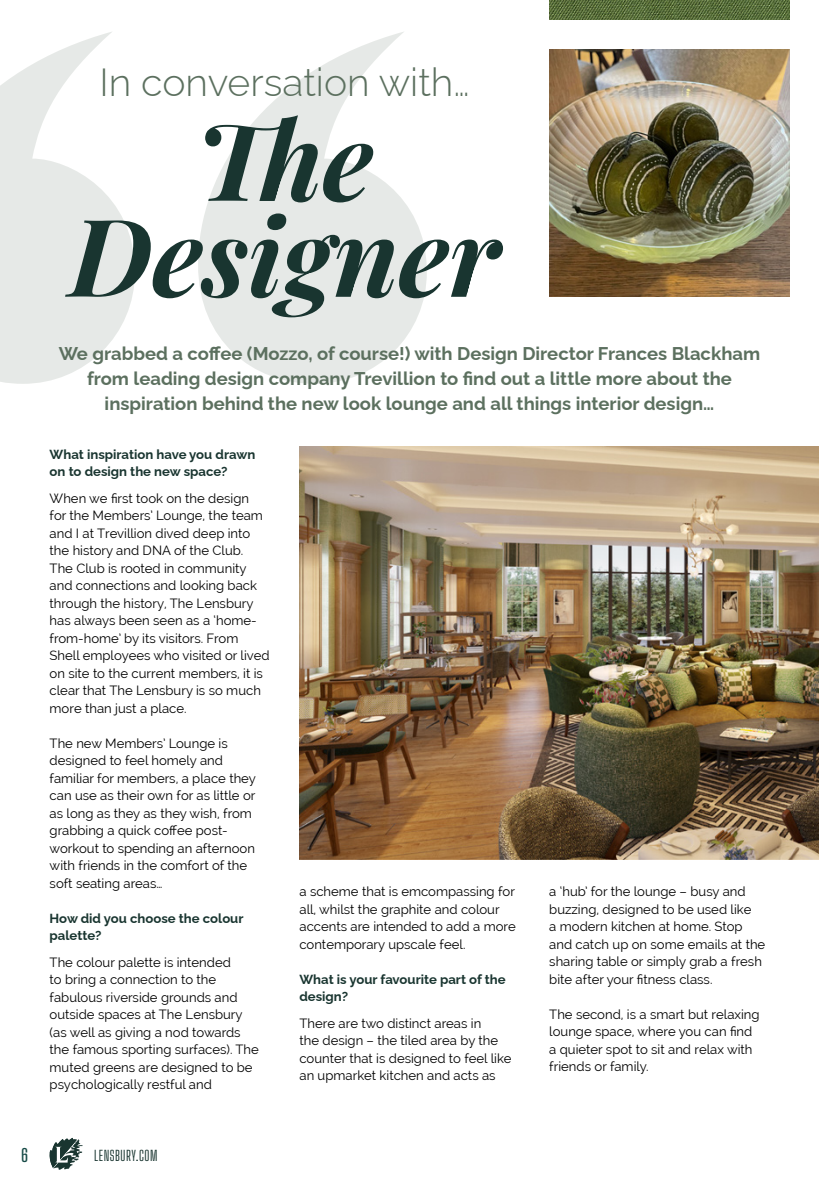
<style>
.page{position:relative;width:819px;height:1191px;background:#fff}
.page>*{position:absolute;margin:0;border:0;box-sizing:border-box;transform-origin:0 0}
.t1{font:italic 700 107.8px/95.7px "Playfair Display";color:#193530;text-align:center}
.t2{font:300 39.02px "Raleway";color:#5c705f}
.t3{font:700 18.38px/25.4px "Raleway";color:#5c705f;text-align:center}
.t4{font:600 17.5px "Big Shoulders Display";color:#174b47}
.t5{font:14px "Big Shoulders Display";letter-spacing:.04em;color:#193530}
.t6{font:13.12px/17.5px "Raleway";color:#000}
.t7{font:700 13.12px/17.5px "Raleway";color:#193530}
</style>
<div class="page">
<svg style="left:0;top:32px;width:427px;height:352px;fill:#e6e9e7"></svg>
<img style="left:549px;top:50px;width:240px;height:247px">
<img style="left:549px;top:0;width:240px;height:20px">
<img style="left:299px;top:446px;width:520px;height:413px">
<svg style="left:49px;top:1137px;width:34px;height:32px"></svg>
<h2 class="t2" style="left:99px;top:51px;width:372px">In conversation with…</h2>
<h1 class="t1" style="left:69px;top:102px;width:432px">The<br>Designer</h1>
<h3 class="t3" style="left:59px;top:339px;width:702px">We grabbed a coffee (Mozzo, of course!) with Design Director Frances Blackham from leading design company Trevillion to find out a little more about the inspiration behind the new look lounge and all things interior design…</h3>
<p class="t7" style="left:50px;top:444px;width:207px">What inspiration have you drawn on to design the new space?</p>
<p class="t6" style="left:50px;top:489px;width:221px">When we first took on the design<br>for the Members’ Lounge, the team and I at Trevillion dived deep into the history and DNA of the Club.<br>The Club is rooted in community and connections and looking back through the history, The Lensbury has always been seen as a ‘home&shy;from-home’ by its visitors. From<br>Shell employees who visited or lived on site to the current members, it is clear that The Lensbury is so much more than just a place.</p>
<p class="t6" style="left:50px;top:734px;width:208px">The new Members’ Lounge is designed to feel homely and familiar for members, a place they can use as their own for as little or as long as they as they wish, from grabbing a quick coffee post&shy;workout to spending an afternoon with friends in the comfort of the soft seating areas…</p>
<p class="t7" style="left:50px;top:908px;width:195px">How did you choose the colour palette?</p>
<p class="t6" style="left:50px;top:953px;width:211px">The colour palette is intended<br>to bring a connection to the fabulous riverside grounds and outside spaces at The Lensbury (as well as giving a nod towards the famous sporting surfaces). The muted greens are designed to be psychologically restful and</p>
<h3 class="t4" style="left:21px;top:1142px;width:8px">6</h3>
<p class="t5" style="left:94px;top:1145px;width:65px">LENSBURY.COM</p>
<p class="t6" style="left:299px;top:883px;width:218px">a scheme that is emcompassing for all, whilst the graphite and colour accents are intended to add a more contemporary upscale feel.</p>
<p class="t7" style="left:299px;top:969px;width:208px">What is your favourite part of the design?</p>
<p class="t6" style="left:299px;top:1014px;width:214px">There are two distinct areas in<br>the design – the tiled area by the counter that is designed to feel like an upmarket kitchen and acts as</p>
<p class="t6" style="left:549px;top:883px;width:217px">a ‘hub’ for the lounge – busy and buzzing, designed to be used like<br>a modern kitchen at home. Stop and catch up on some emails at the sharing table or simply grab a fresh bite after your fitness class.</p>
<p class="t6" style="left:549px;top:1005px;width:212px">The second, is a smart but relaxing lounge space, where you can find a quieter spot to sit and relax with friends or family.</p>
</div>
